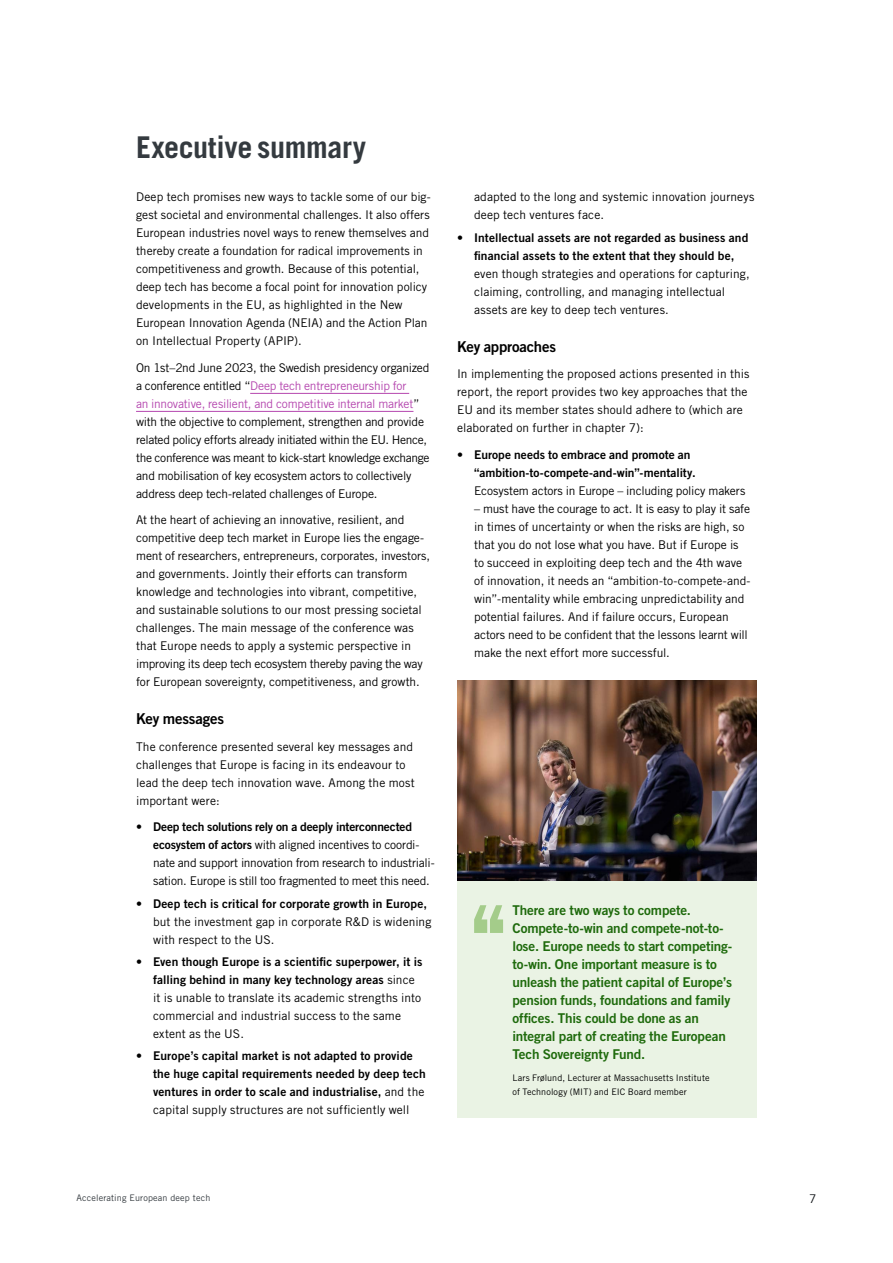
<style>
.page{position:relative;width:893px;height:1263px;background:#fff}
.page>*{position:absolute;margin:0;border:0;box-sizing:border-box;transform-origin:0 0}
.H1_onumrerad{font:700 30px "Trade Gothic LT Pro";letter-spacing:-.01em;color:#343a3f}
.H3_numrerad{font:15px "Trade Gothic LT Pro Bd 2";letter-spacing:-.015em;color:#000}
.citat_grönt{font:13.5px/18px "Trade Gothic LT Pro Bd 2";letter-spacing:-.01em;color:#1e6a0c}
.t1{font:12px/18px "Trade Gothic LT Pro";color:#000}
.t2{font:12px/18px "Trade Gothic LT Pro";letter-spacing:-.02em;color:#000}
.t3{font:12px/18px "Trade Gothic LT Pro Bd 2";letter-spacing:.01em;color:#000}
.t4{font:12px "Trade Gothic LT Pro";color:#121619}
.citat_grönt_underskrift{font:9px/13.5px "Trade Gothic LT Pro";letter-spacing:.015em;color:#000}
.t5{font:9px "Trade Gothic LT Pro";letter-spacing:.015em;color:#343a3f}
.s1{color:#b547af}
.s2{font-family:"Trade Gothic LT Pro Bd 2"}
.s3{font-family:"Trade Gothic LT Pro"}
</style>
<div class="page">
<hr style="left:250px;top:393px;width:159px;height:1px;background:#b547af">
<hr style="left:136px;top:411px;width:277px;height:1px;background:#b547af">
<img style="left:457px;top:680px;width:300px;height:201px">
<div style="left:457px;top:881px;width:300px;height:237px;background:#eaf3e4"></div>
<svg style="left:474px;top:905px;width:29px;height:28px"></svg>
<p class="H1_onumrerad" style="left:136px;top:129px;width:231px">Executive summary</p>
<p class="t1" style="left:136px;top:188px;width:296px">Deep tech promises new ways to tackle some of our big&shy;gest societal and environmental challenges. It also offers European industries novel ways to renew themselves and thereby create a foundation for radical improvements in competitiveness and growth. Because of this potential, deep tech has become a focal point for innovation policy developments in the EU, as highlighted in the New European Innovation Agenda (NEIA) and the Action Plan on Intellectual Property (APIP).</p>
<p class="t2" style="left:136px;top:358px;width:295px">On 1st–2nd June 2023, the Swedish presidency organized a conference entitled “<span class="s1">Deep tech entrepreneurship for<br>an innovative, resilient, and competitive internal market</span>” with the objective to complement, strengthen and provide related policy efforts already initiated within the EU. Hence, the conference was meant to kick-start knowledge exchange and mobilisation of key ecosystem actors to collectively address deep tech-related challenges of Europe.</p>
<p class="t1" style="left:136px;top:511px;width:296px">At the heart of achieving an innovative, resilient, and competitive deep tech market in Europe lies the engage&shy;ment of researchers, entrepreneurs, corporates, investors, and governments. Jointly their efforts can transform knowledge and technologies into vibrant, competitive, and sustainable solutions to our most pressing societal challenges. The main message of the conference was that Europe needs to apply a systemic perspective in improving its deep tech ecosystem thereby paving the way for European sovereignty, competitiveness, and growth.</p>
<p class="H3_numrerad" style="left:136px;top:710px;width:89px">Key messages</p>
<p class="t1" style="left:136px;top:737px;width:280px">The conference presented several key messages and challenges that Europe is facing in its endeavour to lead the deep tech innovation wave. Among the most important were:</p>
<p class="t1" style="left:153px;top:818px;width:283px;text-indent:-17px"><span class="s2">• Deep tech solutions rely on a deeply interconnected ecosystem of actors</span> with aligned incentives to coordi&shy;nate and support innovation from research to industriali&shy;sation. Europe is still too fragmented to meet this need.</p>
<p class="t1" style="left:153px;top:894px;width:280px;text-indent:-17px"><span class="s2">• Deep tech is critical for corporate growth in Europe, </span>but the investment gap in corporate R&amp;D is widening with respect to the US.</p>
<p class="t1" style="left:153px;top:952px;width:271px;text-indent:-17px"><span class="s2">• Even though Europe is a scientific superpower, it is falling behind in many key technology areas</span> since it is unable to translate its academic strengths into commercial and industrial success to the same extent as the US.</p>
<p class="t3" style="left:153px;top:1047px;width:274px;text-indent:-17px">• Europe’s capital market is not adapted to provide the huge capital requirements needed by deep tech ventures in order to scale and industrialise, <span class="s3">and the capital supply structures are not sufficiently well</span></p>
<p class="t1" style="left:474px;top:188px;width:282px">adapted to the long and systemic innovation journeys deep tech ventures face.</p>
<p class="t1" style="left:474px;top:228px;width:277px;text-indent:-17px"><span class="s2">• Intellectual assets are not regarded as business and financial assets to the extent that they should be, </span>even though strategies and operations for capturing, claiming, controlling, and managing intellectual assets are key to deep tech ventures.</p>
<p class="H3_numrerad" style="left:457px;top:337px;width:100px">Key approaches</p>
<p class="t1" style="left:457px;top:365px;width:294px">In implementing the proposed actions presented in this report, the report provides two key approaches that the EU and its member states should adhere to (which are elaborated on further in chapter 7):</p>
<p class="t3" style="left:474px;top:445px;width:273px;text-indent:-17px">• Europe needs to embrace and promote an “ambition-to-compete-and-win”-mentality.<br><span class="s3">Ecosystem actors in Europe – including policy makers</span></p>
<p class="t1" style="left:474px;top:499px;width:278px">– must have the courage to act. It is easy to play it safe in times of uncertainty or when the risks are high, so that you do not lose what you have. But if Europe is to succeed in exploiting deep tech and the 4th wave of innovation, it needs an “ambition-to-compete-and&shy;win”-mentality while embracing unpredictability and potential failures. And if failure occurs, European actors need to be confident that the lessons learnt will make the next effort more successful.</p>
<p class="citat_grönt" style="left:512px;top:901px;width:221px">There are two ways to compete.<br>Compete-to-win and compete-not-to&shy;lose. Europe needs to start competing&shy;to-win. One important measure is to unleash the patient capital of Europe’s pension funds, foundations and family offices. This could be done as an integral part of creating the European Tech Sovereignty Fund.</p>
<p class="citat_grönt_underskrift" style="left:512px;top:1071px;width:199px">Lars Frølund, Lecturer at Massachusetts Institute of Technology (MIT) and EIC Board member</p>
<p class="t5" style="left:77px;top:1192px;width:135px">Accelerating European deep tech</p>
<p class="t4" style="left:809px;top:1191px;width:9px">7</p>
</div>
